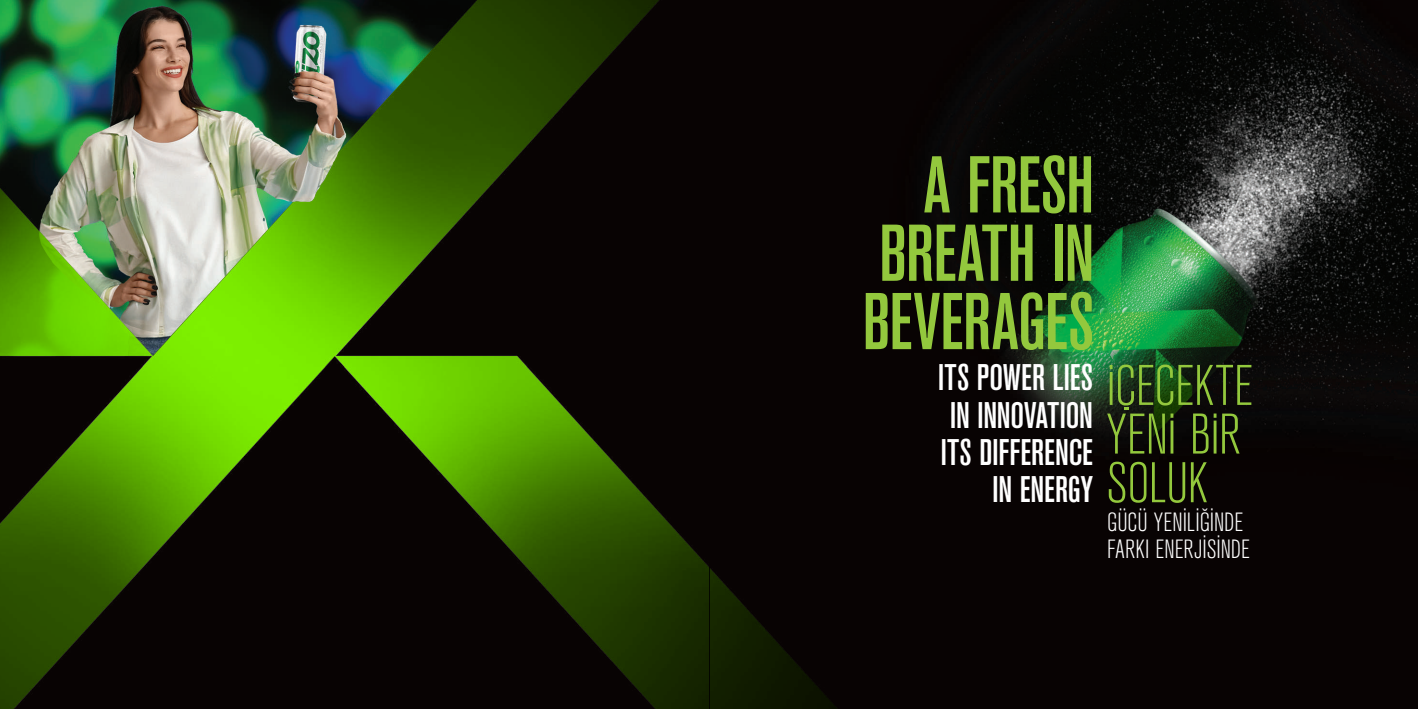
<style>
.page{position:relative;width:1418px;height:709px;background:#fff}
.page>*{position:absolute;margin:0;border:0;box-sizing:border-box;transform-origin:0 0}
.t1{font:500 condensed 79.5px/68.3px "Akzidenz Grotesk BE";letter-spacing:-.005em;color:#93c83d;text-align:justify}
.t2{font:500 condensed 36.7px/37.2px "Akzidenz Grotesk BE";color:#fff;text-align:right}
.t3{font:300 condensed 26.1px/26.5px "Akzidenz Grotesk BE";letter-spacing:-.005em;color:#fff}
</style>
<div class="page">
<img style="left:0;top:0;width:709px;height:709px">
<img style="left:709px;top:0;width:708px;height:709px">
<svg style="left:1108px;top:461px;width:98px;height:42px;background:#2c3611"></svg>
<svg style="left:1107px;top:364px;width:144px;height:89px;background:#2d4117"></svg>
<h1 class="t1" style="left:862px;top:152px;width:233px;text-indent:61px">A FRESH BREATH IN BEVERAGES</h1>
<p class="t2" style="left:938px;top:360px;width:156px">ITS POWER LIES<br>IN INNOVATION<br>ITS DIFFERENCE<br>IN ENERGY</p>
<p class="t3" style="left:1107px;top:510px;width:144px">GÜCÜ YENİLİĞİNDE<br>FARKI ENERJİSİNDE</p>
</div>
